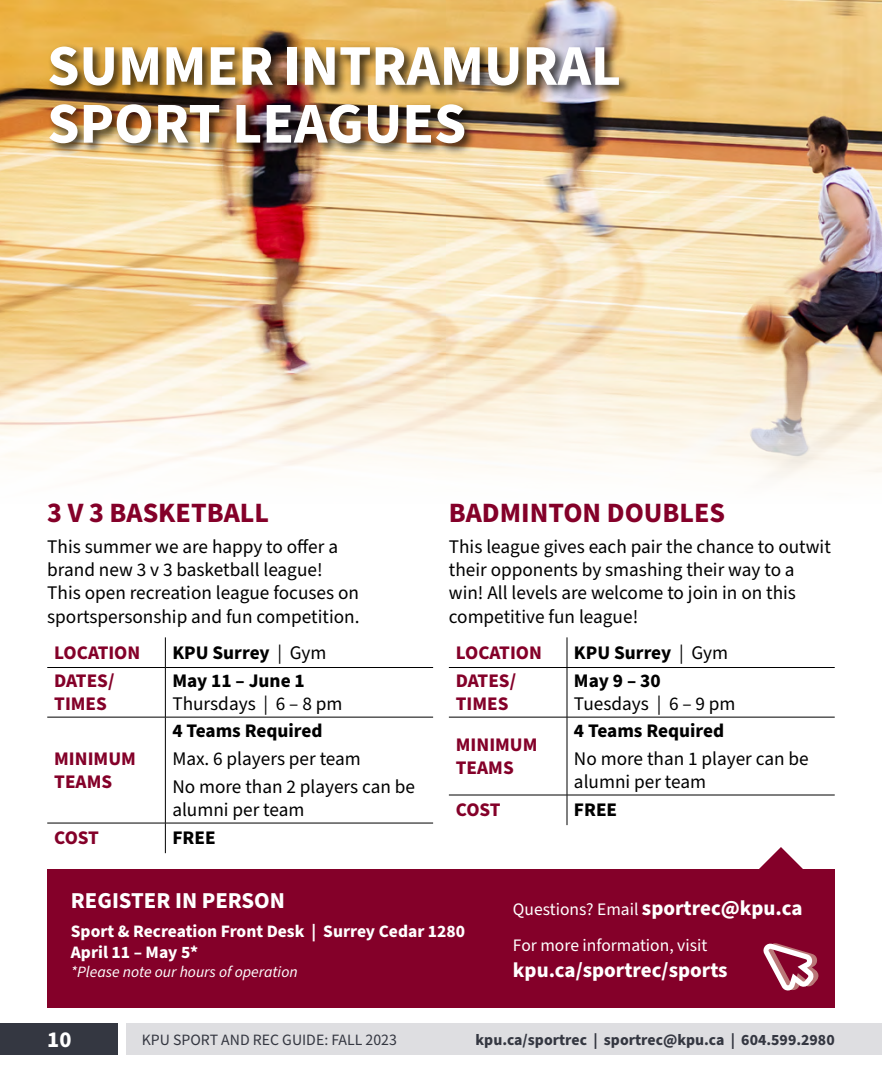
<style>
.page{position:relative;width:882px;height:1071px;background:#fff}
.page>*{position:absolute;margin:0;border:0;box-sizing:border-box;transform-origin:0 0}
.t1{font:700 57.75px/57.8px "Source Sans Pro";color:#fff}
.t2{font:700 28px "Source Sans Pro";color:#840029}
.t3{font:700 22.75px "Source Sans Pro";color:#fff}
.t4{font:700 21px "Source Sans Pro";color:#fff}
.t5{font:19.25px/23.1px "Source Sans Pro";color:#000}
.t6{font:700 19.25px "Source Sans Pro";color:#000}
.t7{font:700 19.25px/23.1px "Source Sans Pro";color:#840029}
.t8{font:700 17.5px/21px "Source Sans Pro";color:#fff}
.t9{font:17.5px/36.8px "Source Sans Pro";color:#fff}
.t10{font:700 15.75px "Source Sans Pro";color:#343741}
.t11{font:italic 15.75px "Source Sans Pro";color:#fff}
.t12{font:15.75px "Source Sans Pro";color:#343741}
.s1{font-weight:400}
.s2{font-weight:700;font-size:21px}
</style>
<div class="page">
<img style="left:0;top:0;width:882px;height:480px">
<div style="left:47px;top:43px;width:585px;height:113px;background:#000;opacity:.75"></div>
<hr style="left:165px;top:637px;width:1px;height:30px;background:#000">
<hr style="left:47px;top:667px;width:118px;height:1px;background:#000">
<hr style="left:165px;top:667px;width:268px;height:1px;background:#000">
<hr style="left:165px;top:668px;width:1px;height:49px;background:#000">
<hr style="left:47px;top:717px;width:118px;height:1px;background:#000">
<hr style="left:165px;top:717px;width:268px;height:1px;background:#000">
<hr style="left:165px;top:717px;width:1px;height:106px;background:#000">
<hr style="left:47px;top:823px;width:118px;height:1px;background:#000">
<hr style="left:165px;top:823px;width:268px;height:1px;background:#000">
<hr style="left:165px;top:823px;width:1px;height:30px;background:#000">
<hr style="left:567px;top:637px;width:1px;height:30px;background:#000">
<hr style="left:449px;top:667px;width:118px;height:1px;background:#000">
<hr style="left:567px;top:667px;width:268px;height:1px;background:#000">
<hr style="left:567px;top:668px;width:1px;height:49px;background:#000">
<hr style="left:449px;top:717px;width:118px;height:1px;background:#000">
<hr style="left:567px;top:717px;width:268px;height:1px;background:#000">
<hr style="left:567px;top:717px;width:1px;height:78px;background:#000">
<hr style="left:449px;top:795px;width:118px;height:1px;background:#000">
<hr style="left:567px;top:795px;width:268px;height:1px;background:#000">
<hr style="left:567px;top:795px;width:1px;height:30px;background:#000">
<div style="left:47px;top:869px;width:788px;height:139px;background:#840029"></div>
<svg style="left:759px;top:847px;width:44px;height:22px"></svg>
<svg style="left:763px;top:943px;width:56px;height:48px"></svg>
<div style="left:0;top:1024px;width:118px;height:31px;background:#343741"></div>
<div style="left:126px;top:1024px;width:756px;height:31px;background:#dedee1"></div>
<h1 class="t1" style="left:47px;top:38px;width:575px">SUMMER INTRAMURAL<br>SPORT LEAGUES</h1>
<h2 class="t2" style="left:47px;top:494px;width:223px">3 V 3 BASKETBALL</h2>
<p class="t5" style="left:47px;top:536px;width:314px">This summer we are happy to offer a brand new 3 v 3 basketball league!<br>This open recreation league focuses on sportspersonship and fun competition.</p>
<p class="t7" style="left:54px;top:641px;width:88px">LOCATION</p>
<p class="t6" style="left:172px;top:639px;width:156px">KPU Surrey <span class="s1">| Gym</span></p>
<p class="t7" style="left:54px;top:670px;width:62px">DATES/<br>TIMES</p>
<p class="t6" style="left:172px;top:668px;width:134px">May 11 – June 1</p>
<p class="t5" style="left:172px;top:693px;width:172px">Thursdays | 6 – 8 pm</p>
<p class="t7" style="left:54px;top:747px;width:83px">MINIMUM<br>TEAMS</p>
<p class="t6" style="left:172px;top:717px;width:152px">4 Teams Required</p>
<p class="t5" style="left:172px;top:745px;width:244px;line-height:28.2px">Max. 6 players per team<br>No more than 2 players can be</p>
<p class="t5" style="left:172px;top:799px;width:134px">alumni per team</p>
<p class="t7" style="left:54px;top:827px;width:46px">COST</p>
<p class="t6" style="left:172px;top:825px;width:45px">FREE</p>
<h2 class="t2" style="left:449px;top:494px;width:278px">BADMINTON DOUBLES</h2>
<p class="t5" style="left:449px;top:536px;width:384px">This league gives each pair the chance to outwit their opponents by smashing their way to a win! All levels are welcome to join in on this competitive fun league!</p>
<p class="t7" style="left:456px;top:641px;width:88px">LOCATION</p>
<p class="t6" style="left:574px;top:639px;width:156px">KPU Surrey <span class="s1">| Gym</span></p>
<p class="t7" style="left:456px;top:670px;width:62px">DATES/<br>TIMES</p>
<p class="t6" style="left:574px;top:668px;width:88px">May 9 – 30</p>
<p class="t5" style="left:574px;top:693px;width:163px">Tuesdays | 6 – 9 pm</p>
<p class="t7" style="left:456px;top:733px;width:83px">MINIMUM<br>TEAMS</p>
<p class="t6" style="left:574px;top:717px;width:152px">4 Teams Required</p>
<p class="t5" style="left:574px;top:748px;width:236px">No more than 1 player can be alumni per team</p>
<p class="t7" style="left:456px;top:799px;width:46px">COST</p>
<p class="t6" style="left:574px;top:797px;width:45px">FREE</p>
<p class="t3" style="left:71px;top:885px;width:216px">REGISTER IN PERSON</p>
<p class="t8" style="left:71px;top:921px;width:396px">Sport &amp; Recreation Front Desk | Surrey Cedar 1280<br>April 11 – May 5*</p>
<p class="t11" style="left:71px;top:961px;width:228px">*Please note our hours of operation</p>
<p class="t9" style="left:513px;top:891px;width:291px">Questions? Email <span class="s2">sportrec@kpu.ca<br></span>For more information, visit</p>
<p class="t4" style="left:513px;top:955px;width:216px">kpu.ca/sportrec/sports</p>
<p class="t3" style="left:47px;top:1024px;width:26px">10</p>
<p class="t12" style="left:142px;top:1029px;width:257px">KPU SPORT AND REC GUIDE: FALL 2023</p>
<p class="t10" style="left:476px;top:1029px;width:361px">kpu.ca/sportrec | sportrec@kpu.ca | 604.599.2980</p>
</div>
